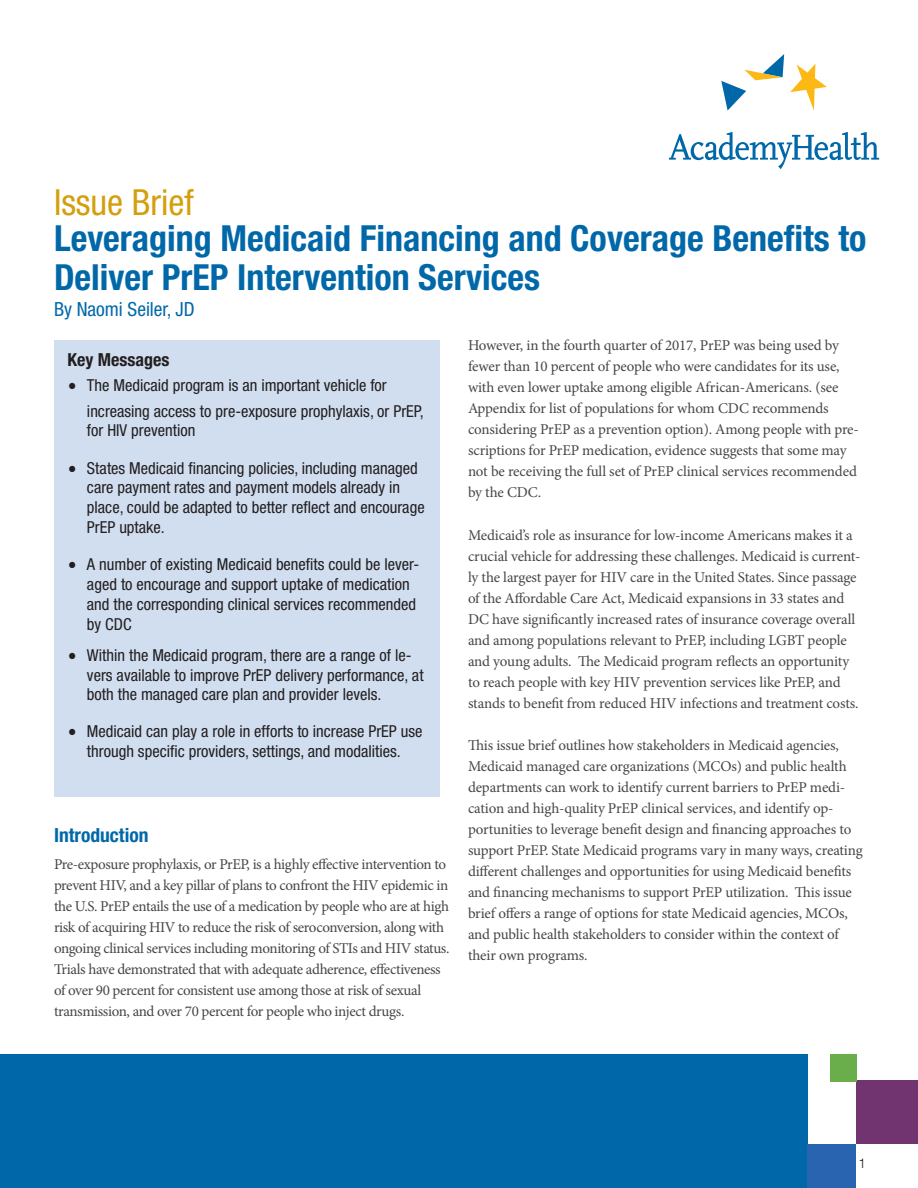
<style>
.page{position:relative;width:918px;height:1188px;background:#fff}
.page>*{position:absolute;margin:0;border:0;box-sizing:border-box;transform-origin:0 0}
.t1{font:700 condensed 36px/39px "Helvetica Neue LT Std";color:#0068a9}
.t2{font:condensed 36px "Helvetica Neue LT Std";color:#d49f0c}
.t3{font:condensed 19.5px "Helvetica Neue LT Std";color:#0068a9}
.t4{font:700 condensed 19.5px "Helvetica Neue LT Std";color:#0068a9}
.t5{font:700 condensed 18px "Helvetica Neue LT Std";color:#231f20}
.t6{font:condensed 16.5px/19.8px "Helvetica Neue LT Std";color:#231f20}
.t7{font:15px/21px "Minion Pro";letter-spacing:-.015em;color:#454647}
.t8{font:300 13.5px "Helvetica Neue LT Std";color:#231f20}
</style>
<div class="page">
<svg style="left:721px;top:54px;width:63px;height:57px"></svg>
<svg style="left:790px;top:64px;width:37px;height:47px"></svg>
<svg style="left:669px;top:132px;width:210px;height:37px"></svg>
<div style="left:0;top:1054px;width:807px;height:134px;background:#0068a9"></div>
<div style="left:856px;top:1080px;width:62px;height:64px;background:#713471"></div>
<div style="left:830px;top:1054px;width:26px;height:27px;background:#6aad4b"></div>
<div style="left:807px;top:1144px;width:49px;height:44px;background:#2864b0"></div>
<div style="left:54px;top:340px;width:386px;height:457px;background:#d0deef"></div>
<h1 class="t2" style="left:54px;top:181px;width:141px">Issue Brief</h1>
<h1 class="t1" style="left:54px;top:218px;width:814px">Leveraging Medicaid Financing and Coverage Benefits to<br>Deliver PrEP Intervention Services</h1>
<h2 class="t3" style="left:54px;top:298px;width:142px">By Naomi Seiler, JD</h2>
<p class="t5" style="left:68px;top:349px;width:103px">Key Messages</p>
<p class="t6" style="left:87px;top:373px;width:338px;line-height:25.2px;text-indent:-19px">• The Medicaid program is an important vehicle for increasing access to pre-exposure prophylaxis, or PrEP,</p>
<p class="t6" style="left:87px;top:421px;width:110px">for HIV prevention</p>
<p class="t6" style="left:87px;top:458px;width:339px;text-indent:-19px">• States Medicaid financing policies, including managed care payment rates and payment models already in place, could be adapted to better reflect and encourage PrEP uptake.</p>
<p class="t6" style="left:87px;top:554px;width:334px;text-indent:-19px">• A number of existing Medicaid benefits could be lever&shy;aged to encourage and support uptake of medication and the corresponding clinical services recommended by CDC</p>
<p class="t6" style="left:87px;top:645px;width:338px;text-indent:-19px">• Within the Medicaid program, there are a range of le&shy;vers available to improve PrEP delivery performance, at both the managed care plan and provider levels.</p>
<p class="t6" style="left:68px;top:722px;width:357px;text-align:center">• Medicaid can play a role in efforts to increase PrEP use through specific providers, settings, and modalities.</p>
<h2 class="t4" style="left:54px;top:824px;width:96px">Introduction</h2>
<p class="t7" style="left:54px;top:853px;width:397px">Pre-exposure prophylaxis, or PrEP, is a highly effective intervention to prevent HIV, and a key pillar of plans to confront the HIV epidemic in the U.S. PrEP entails the use of a medication by people who are at high risk of acquiring HIV to reduce the risk of seroconversion, along with ongoing clinical services including monitoring of STIs and HIV status.<br>Trials have demonstrated that with adequate adherence, effectiveness of over 90 percent for consistent use among those at risk of sexual transmission, and over 70 percent for people who inject drugs.</p>
<p class="t7" style="left:468px;top:335px;width:392px">However, in the fourth quarter of 2017, PrEP was being used by fewer than 10 percent of people who were candidates for its use, with even lower uptake among eligible African-Americans. (see Appendix for list of populations for whom CDC recommends considering PrEP as a prevention option). Among people with pre&shy;scriptions for PrEP medication, evidence suggests that some may not be receiving the full set of PrEP clinical services recommended by the CDC.</p>
<p class="t7" style="left:468px;top:524px;width:394px">Medicaid’s role as insurance for low-income Americans makes it a crucial vehicle for addressing these challenges. Medicaid is current&shy;ly the largest payer for HIV care in the United States. Since passage of the Affordable Care Act, Medicaid expansions in 33 states and DC have significantly increased rates of insurance coverage overall and among populations relevant to PrEP, including LGBT people and young adults. The Medicaid program reflects an opportunity to reach people with key HIV prevention services like PrEP, and stands to benefit from reduced HIV infections and treatment costs.</p>
<p class="t7" style="left:468px;top:735px;width:396px">This issue brief outlines how stakeholders in Medicaid agencies, Medicaid managed care organizations (MCOs) and public health departments can work to identify current barriers to PrEP medi&shy;cation and high-quality PrEP clinical services, and identify op&shy;portunities to leverage benefit design and financing approaches to support PrEP. State Medicaid programs vary in many ways, creating different challenges and opportunities for using Medicaid benefits and financing mechanisms to support PrEP utilization. This issue brief offers a range of options for state Medicaid agencies, MCOs, and public health stakeholders to consider within the context of their own programs.</p>
<p class="t8" style="left:858px;top:1155px;width:9px">1</p>
</div>
